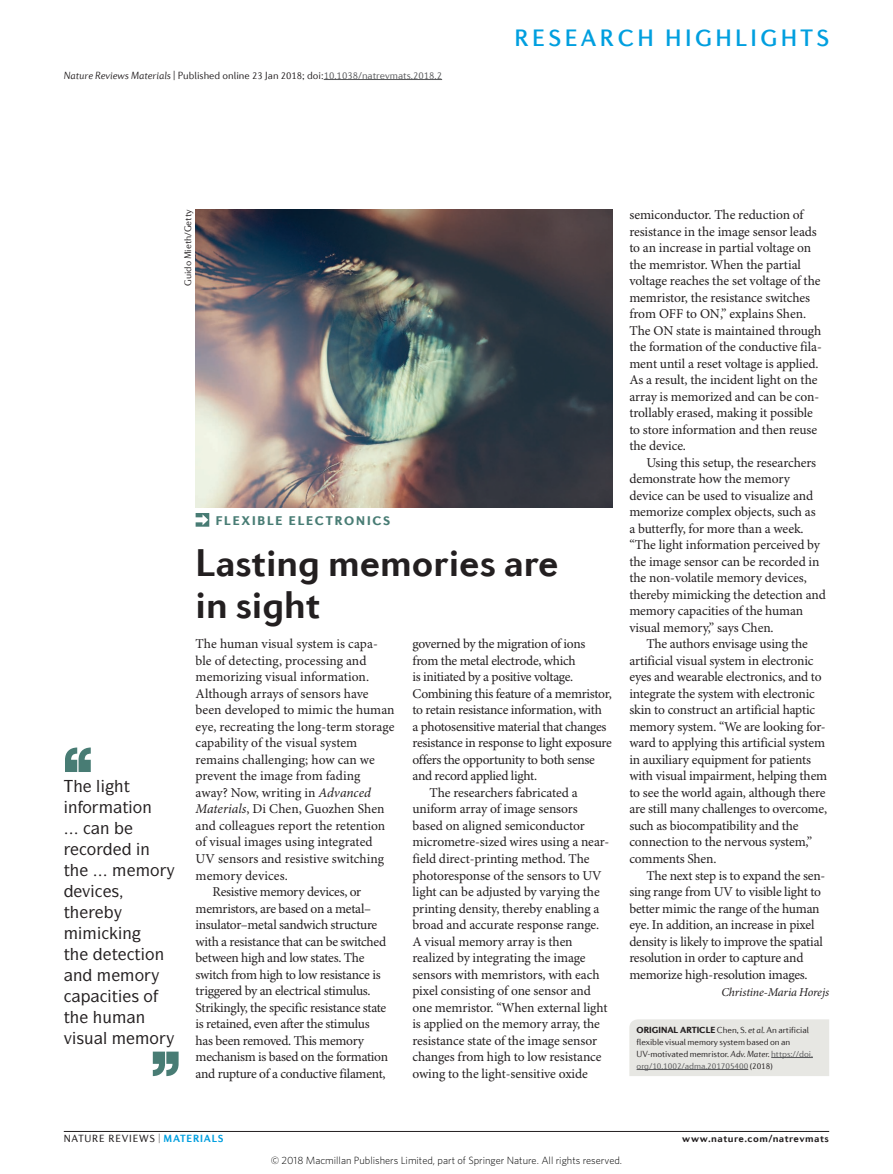
<style>
.page{position:relative;width:893px;height:1174px;background:#fff}
.page>*{position:absolute;margin:0;border:0;box-sizing:border-box;transform-origin:0 0}
.Title{font:700 39px/42px "Diverda Sans Com";color:#231f20}
.t1{font:500 24px "Diverda Sans Com";letter-spacing:.14em;color:#009fdf}
.Pull_quote{font:500 16.5px "ITC Symbol Std";color:#231f20}
.Body_text{font:13.5px/16.5px "Minion Pro";letter-spacing:-.015em;color:#231f20}
.Body_first{font:13.5px/16.5px "Minion Pro";letter-spacing:.005em;color:#231f20}
.Strapline{font:900 12.75px "Diverda Sans Com";letter-spacing:.14em;color:#487c74}
.Author{font:italic 12px "Minion Pro";letter-spacing:-.015em;color:#231f20}
.AOP_line{font:300 10.5px "Diverda Sans Com";color:#231f20}
.t2{font:300 10.5px "Whitney";color:#000}
.t3{font:700 10.5px "Diverda Sans Com";letter-spacing:.045em;color:#231f20}
.t4{font:10.5px "Diverda Sans Com";letter-spacing:.075em;color:#231f20}
.Credit_line{font:300 9.75px "Diverda Sans Com";letter-spacing:-.005em;color:#231f20}
.Info_box_text{font:300 9px/12px "Diverda Sans Com";letter-spacing:-.005em;color:#231f20}
.s1{font-style:italic}
.s2{color:#57585a}
.s3{font-weight:900}
.s4{font-weight:700;color:#009fdf}
</style>
<div class="page">
<hr style="left:64px;top:1131px;width:765px;height:1px;background:#231f20">
<img style="left:196px;top:210px;width:416px;height:297px">
<svg style="left:65px;top:747px;width:26px;height:25px"></svg>
<svg style="left:196px;top:513px;width:13px;height:13px"></svg>
<div style="left:629px;top:1019px;width:200px;height:57px;background:#e7e7e3"></div>
<hr style="left:771px;top:1057px;width:42px;height:1px;background:#57585a">
<hr style="left:637px;top:1069px;width:111px;height:1px;background:#57585a">
<hr style="left:324px;top:79px;width:118px;height:1px;background:#57585a">
<svg style="left:152px;top:1051px;width:27px;height:25px"></svg>
<p class="AOP_line" style="left:64px;top:69px;width:380px"><span class="s1">Nature Reviews Materials</span> | Published online 23 Jan 2018; doi:<span class="s2">10.1038/natrevmats.2018.2</span></p>
<h2 class="t1" style="left:514px;top:24px;width:316px">RESEARCH HIGHLIGHTS</h2>
<p class="Pull_quote" style="left:100px;top:817px;width:11px">■</p>
<p class="Pull_quote" style="left:122px;top:796px;width:31px">▼□■</p>
<p class="Pull_quote" style="left:140px;top:838px;width:11px">■</p>
<p class="Pull_quote" style="left:73px;top:964px;width:11px">■</p>
<p class="Pull_quote" style="left:122px;top:922px;width:11px">■</p>
<p class="Pull_quote" style="left:112px;top:943px;width:54px">▼ ▼□■</p>
<p class="Pull_quote" style="left:112px;top:985px;width:43px">▼ ▲ □</p>
<p class="Pull_quote" style="left:136px;top:1006px;width:11px">■</p>
<p class="Pull_quote" style="left:64px;top:1027px;width:45px">❖▲◆ ●</p>
<p class="Credit_line" style="left:182px;top:286px;width:78px;rotate:-90deg">Guido Mieth/Getty</p>
<p class="Strapline" style="left:216px;top:513px;width:176px">FLEXIBLE ELECTRONICS</p>
<p class="Title" style="left:196px;top:541px;width:364px">Lasting memories are in sight</p>
<p class="Body_first" style="left:196px;top:636px;width:201px">The human visual system is capa&shy;ble of detecting, processing and memorizing visual information.<br>Although arrays of sensors have been developed to mimic the human eye, recreating the long-term storage capability of the visual system remains challenging; how can we prevent the image from fading away? Now, writing in <span class="s1">Advanced<br>Materials</span>, Di Chen, Guozhen Shen and colleagues report the retention of visual images using integrated<br>UV sensors and resistive switching memory devices.</p>
<p class="Body_text" style="left:196px;top:884px;width:194px;text-indent:17px">Resistive memory devices, or memristors, are based on a metal– insulator–metal sandwich structure with a resistance that can be switched between high and low states. The switch from high to low resistance is triggered by an electrical stimulus.<br>Strikingly, the specific resistance state is retained, even after the stimulus has been removed. This memory mechanism is based on the formation and rupture of a conductive filament,</p>
<p class="Body_text" style="left:412px;top:636px;width:201px">governed by the migration of ions from the metal electrode, which<br>is initiated by a positive voltage.<br>Combining this feature of a memristor, to retain resistance information, with<br>a photosensitive material that changes resistance in response to light exposure offers the opportunity to both sense and record applied light.</p>
<p class="Body_text" style="left:412px;top:785px;width:198px;text-indent:17px">The researchers fabricated a uniform array of image sensors based on aligned semiconductor micrometre-sized wires using a near&shy;field direct-printing method. The photoresponse of the sensors to UV light can be adjusted by varying the printing density, thereby enabling a broad and accurate response range.<br>A visual memory array is then realized by integrating the image sensors with memristors, with each pixel consisting of one sensor and one memristor. “When external light is applied on the memory array, the resistance state of the image sensor changes from high to low resistance owing to the light-sensitive oxide</p>
<p class="Body_text" style="left:629px;top:207px;width:194px">semiconductor. The reduction of resistance in the image sensor leads to an increase in partial voltage on the memristor. When the partial voltage reaches the set voltage of the memristor, the resistance switches from OFF to ON,” explains Shen.<br>The ON state is maintained through the formation of the conductive fila&shy;ment until a reset voltage is applied.<br>As a result, the incident light on the array is memorized and can be con&shy;trollably erased, making it possible to store information and then reuse the device.</p>
<p class="Body_text" style="left:629px;top:455px;width:198px;text-indent:17px">Using this setup, the researchers demonstrate how the memory device can be used to visualize and memorize complex objects, such as<br>a butterfly, for more than a week. “The light information perceived by the image sensor can be recorded in the non-volatile memory devices, thereby mimicking the detection and memory capacities of the human visual memory,” says Chen.</p>
<p class="Body_text" style="left:629px;top:636px;width:199px;text-indent:17px">The authors envisage using the artificial visual system in electronic eyes and wearable electronics, and to integrate the system with electronic skin to construct an artificial haptic memory system. “We are looking for&shy;ward to applying this artificial system in auxiliary equipment for patients with visual impairment, helping them to see the world again, although there are still many challenges to overcome, such as biocompatibility and the connection to the nervous system,” comments Shen.</p>
<p class="Body_text" style="left:629px;top:867px;width:196px;text-indent:17px">The next step is to expand the sen&shy;sing range from UV to visible light to better mimic the range of the human eye. In addition, an increase in pixel density is likely to improve the spatial resolution in order to capture and memorize high-resolution images.</p>
<p class="Author" style="left:721px;top:985px;width:109px">Christine-Maria Horejs</p>
<p class="Info_box_text" style="left:637px;top:1023px;width:178px"><span class="s3">ORIGINAL ARTICLE</span> Chen, S. <span class="s1">et al.</span> An artificial flexible visual memory system based on an UV-motivated memristor. <span class="s1">Adv. Mater.</span> <span class="s2">https://doi. org/10.1002/adma.201705400</span> (2018)</p>
<p class="t4" style="left:64px;top:1132px;width:161px">NATURE REVIEWS | <span class="s4">MATERIALS</span></p>
<p class="t3" style="left:682px;top:1132px;width:148px">www.nature.com/natrevmats</p>
<p class="t2" style="left:271px;top:1153px;width:353px">© 2018 Macmillan Publishers Limited, part of Springer Nature. All rights reserved.</p>
</div>
